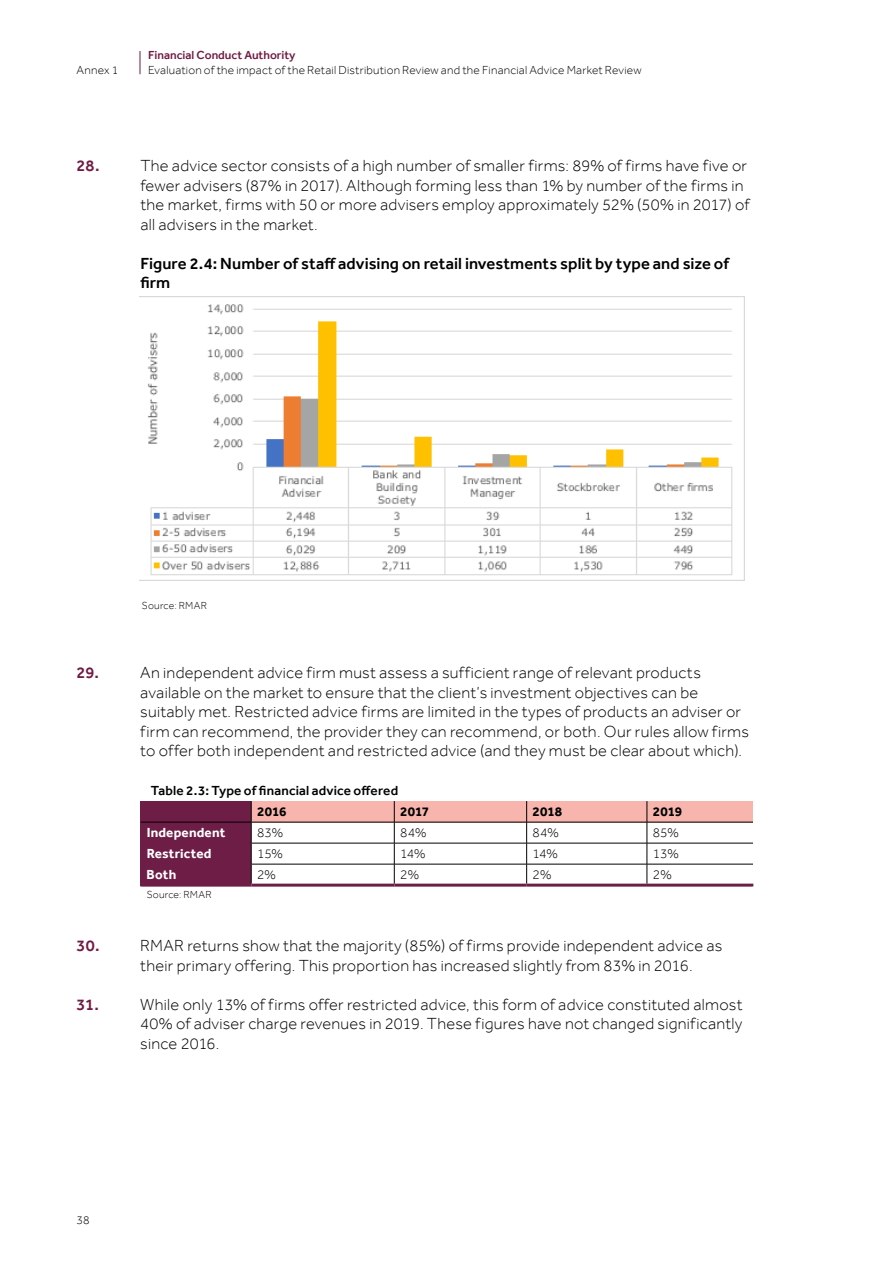
<style>
.page{position:relative;width:893px;height:1263px;background:#fff}
.page>*{position:absolute;margin:0;border:0;box-sizing:border-box;transform-origin:0 0}
.t1{font:300 16.5px/19.5px "Effra";letter-spacing:.015em;color:#000}
.t2{font:500 16.5px/19.5px "Effra";letter-spacing:.005em;color:#000}
.t3{font:500 16.5px "Effra";letter-spacing:.005em;color:#701b45}
.t4{font:500 13.5px "Effra";letter-spacing:.015em;color:#000}
.t5{font:300 13.5px "Effra";letter-spacing:-.005em;color:#000}
.t6{font:700 13.5px/21px "Effra";letter-spacing:.015em;color:#fff}
.t7{font:700 13.5px "Effra";color:#000}
.t8{font:300 12px "Effra";letter-spacing:.02em;color:#000}
.t9{font:500 12px "Effra";color:#701b45}
.t10{font:300 10.5px "Effra";letter-spacing:.02em;color:#000}
</style>
<div class="page">
<svg style="left:140px;top:51px;width:1px;height:23px"></svg>
<hr style="left:140px;top:884px;width:111px;height:3px;background:#6e1e46">
<hr style="left:251px;top:884px;width:143px;height:3px;background:#6e1e46">
<hr style="left:394px;top:884px;width:133px;height:3px;background:#6e1e46">
<hr style="left:527px;top:884px;width:120px;height:3px;background:#6e1e46">
<hr style="left:647px;top:884px;width:106px;height:3px;background:#6e1e46">
<hr style="left:527px;top:864px;width:120px;height:1px;background:#000">
<hr style="left:647px;top:864px;width:106px;height:1px;background:#000">
<hr style="left:251px;top:864px;width:143px;height:1px;background:#000">
<hr style="left:394px;top:864px;width:133px;height:1px;background:#000">
<hr style="left:527px;top:843px;width:120px;height:1px;background:#000">
<hr style="left:647px;top:843px;width:106px;height:1px;background:#000">
<hr style="left:251px;top:843px;width:143px;height:1px;background:#000">
<hr style="left:394px;top:843px;width:133px;height:1px;background:#000">
<img style="left:147px;top:297px;width:598px;height:283px">
<div style="left:141px;top:801px;width:110px;height:21px;background:#6e1e46"></div>
<div style="left:141px;top:822px;width:110px;height:21px;background:#6e1e46"></div>
<div style="left:141px;top:843px;width:110px;height:21px;background:#6e1e46"></div>
<div style="left:141px;top:864px;width:110px;height:21px;background:#6e1e46"></div>
<div style="left:251px;top:801px;width:143px;height:21px;background:#f7b5ad"></div>
<div style="left:394px;top:801px;width:133px;height:21px;background:#f7b5ad"></div>
<div style="left:527px;top:801px;width:120px;height:21px;background:#f7b5ad"></div>
<div style="left:647px;top:801px;width:106px;height:21px;background:#f7b5ad"></div>
<hr style="left:141px;top:822px;width:110px;height:1px;background:#000">
<hr style="left:527px;top:822px;width:120px;height:1px;background:#000">
<hr style="left:647px;top:822px;width:106px;height:1px;background:#000">
<svg style="left:251px;top:801px;width:1px;height:83px"></svg>
<svg style="left:526px;top:801px;width:1px;height:83px"></svg>
<svg style="left:647px;top:801px;width:1px;height:83px"></svg>
<hr style="left:251px;top:822px;width:143px;height:1px;background:#000">
<hr style="left:394px;top:822px;width:133px;height:1px;background:#000">
<svg style="left:394px;top:801px;width:1px;height:83px"></svg>
<p class="t9" style="left:148px;top:48px;width:149px">Financial Conduct Authority</p>
<p class="t8" style="left:77px;top:63px;width:43px">Annex 1</p>
<p class="t8" style="left:148px;top:63px;width:495px">Evaluation of the impact of the Retail Distribution Review and the Financial Advice Market Review</p>
<p class="t3" style="left:77px;top:156px;width:25px">28.</p>
<p class="t1" style="left:140px;top:156px;width:611px">The advice sector consists of a high number of smaller firms: 89% of firms have five or fewer advisers (87% in 2017). Although forming less than 1% by number of the firms in the market, firms with 50 or more advisers employ approximately 52% (50% in 2017) of all advisers in the market.</p>
<p class="t2" style="left:140px;top:253px;width:590px">Figure 2.4: Number of staff advising on retail investments split by type and size of firm</p>
<p class="t10" style="left:142px;top:599px;width:66px">Source: RMAR</p>
<p class="t3" style="left:77px;top:663px;width:24px">29.</p>
<p class="t1" style="left:140px;top:663px;width:610px">An independent advice firm must assess a sufficient range of relevant products available on the market to ensure that the client’s investment objectives can be suitably met. Restricted advice firms are limited in the types of products an adviser or firm can recommend, the provider they can recommend, or both. Our rules allow firms to offer both independent and restricted advice (and they must be clear about which).</p>
<p class="t4" style="left:151px;top:782px;width:249px">Table 2.3: Type of financial advice offered</p>
<p class="t5" style="left:257px;top:824px;width:27px">83%</p>
<p class="t5" style="left:400px;top:824px;width:28px">84%</p>
<p class="t5" style="left:533px;top:824px;width:28px">84%</p>
<p class="t5" style="left:653px;top:824px;width:27px">85%</p>
<p class="t5" style="left:257px;top:866px;width:20px">2%</p>
<p class="t5" style="left:400px;top:866px;width:20px">2%</p>
<p class="t5" style="left:533px;top:866px;width:20px">2%</p>
<p class="t5" style="left:653px;top:866px;width:20px">2%</p>
<p class="t10" style="left:147px;top:888px;width:66px">Source: RMAR</p>
<p class="t7" style="left:257px;top:803px;width:31px">2016</p>
<p class="t7" style="left:400px;top:803px;width:31px">2017</p>
<p class="t7" style="left:533px;top:803px;width:31px">2018</p>
<p class="t7" style="left:653px;top:803px;width:31px">2019</p>
<p class="t6" style="left:147px;top:822px;width:80px">Independent<br>Restricted</p>
<p class="t5" style="left:257px;top:845px;width:27px">15%</p>
<p class="t5" style="left:400px;top:845px;width:27px">14%</p>
<p class="t5" style="left:533px;top:845px;width:27px">14%</p>
<p class="t5" style="left:653px;top:845px;width:27px">13%</p>
<p class="t6" style="left:147px;top:864px;width:31px">Both</p>
<p class="t3" style="left:77px;top:936px;width:24px">30.</p>
<p class="t1" style="left:140px;top:936px;width:584px">RMAR returns show that the majority (85%) of firms provide independent advice as their primary offering. This proportion has increased slightly from 83% in 2016.</p>
<p class="t3" style="left:77px;top:994px;width:24px">31.</p>
<p class="t1" style="left:140px;top:994px;width:604px;text-align:justify">While only 13% of firms offer restricted advice, this form of advice constituted almost 40% of adviser charge revenues in 2019. These figures have not changed significantly since 2016.</p>
<p class="t8" style="left:77px;top:1213px;width:15px">38</p>
</div>
